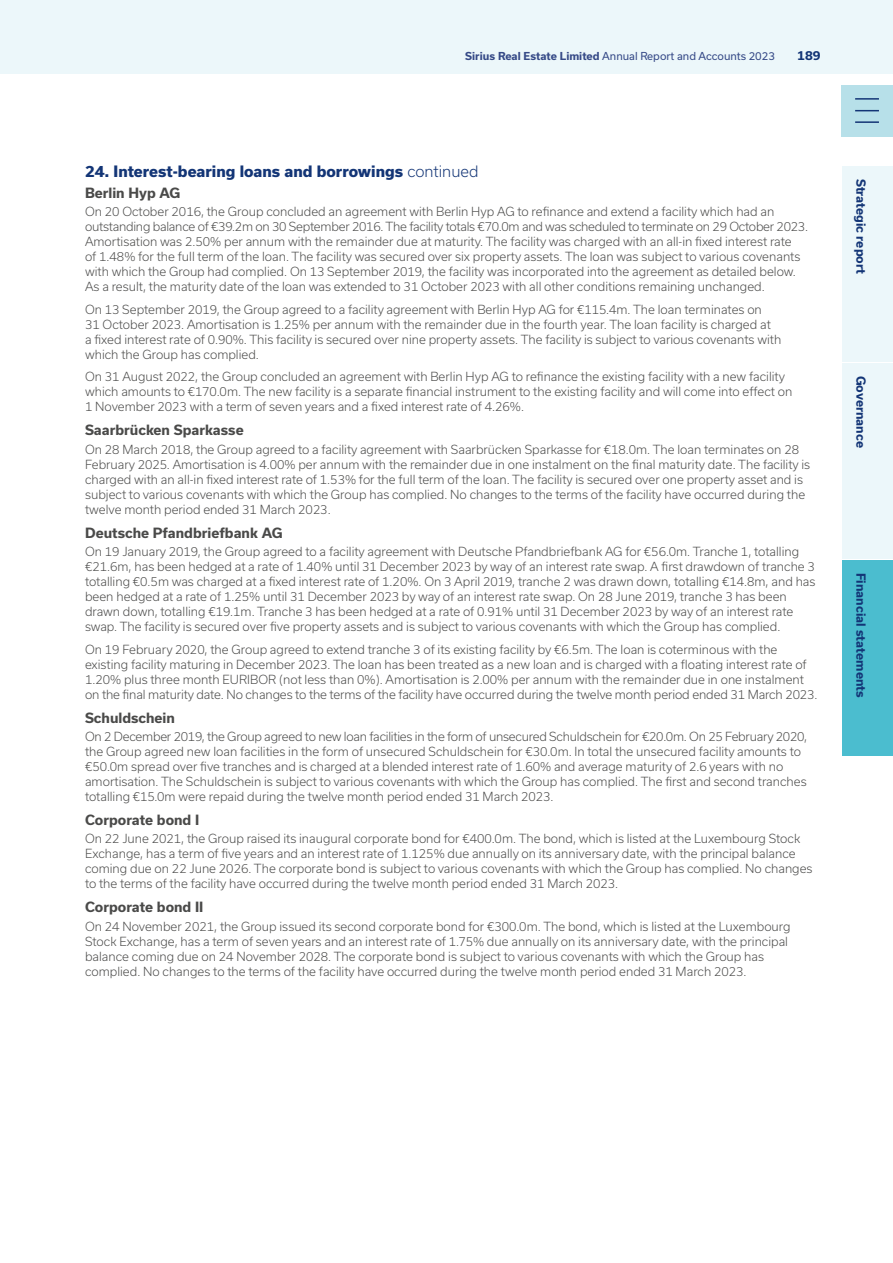
<style>
.page{position:relative;width:893px;height:1263px;background:#fff}
.page>*{position:absolute;margin:0;border:0;box-sizing:border-box;transform-origin:0 0}
.t1{font:800 15px "Usual";color:#133576}
.t2{font:700 13.5px "Usual";color:#4a4a49}
.t3{font:300 12px/15px "Usual";color:#4a4a49}
.t4{font:700 12px "Usual";color:#133576}
.t5{font:10.5px "Usual";color:#364a87}
.s1{font-weight:700}
.s2{font-weight:300}
</style>
<div class="page">
<div style="left:0;top:0;width:893px;height:74px;background:#ecf7fa"></div>
<div style="left:842px;top:166px;width:51px;height:195px;background:#ecf7fa"></div>
<div style="left:842px;top:363px;width:51px;height:195px;background:#ecf7fa"></div>
<div style="left:842px;top:560px;width:51px;height:196px;background:#4bbdcf"></div>
<div style="left:842px;top:85px;width:51px;height:51px;background:#b7e0e9"></div>
<hr style="left:855px;top:98px;width:24px;height:2px;background:#133576">
<svg style="left:855px;top:110px;width:24px;height:1px"></svg>
<hr style="left:855px;top:121px;width:24px;height:2px;background:#133576">
<p class="t5" style="left:465px;top:50px;width:311px"><span class="s1">Sirius Real Estate Limited</span> Annual Report and Accounts 2023</p>
<p class="t4" style="left:797px;top:48px;width:25px">189</p>
<p class="t1" style="left:85px;top:163px;width:395px">24. Interest-bearing loans and borrowings <span class="s2">continued</span></p>
<p class="t2" style="left:85px;top:185px;width:97px">Berlin Hyp AG</p>
<p class="t3" style="left:85px;top:204px;width:725px">On 20 October 2016, the Group concluded an agreement with Berlin Hyp AG to refinance and extend a facility which had an outstanding balance of €39.2m on 30 September 2016. The facility totals €70.0m and was scheduled to terminate on 29 October 2023.<br>Amortisation was 2.50% per annum with the remainder due at maturity. The facility was charged with an all-in fixed interest rate<br>of 1.48% for the full term of the loan. The facility was secured over six property assets. The loan was subject to various covenants with which the Group had complied. On 13 September 2019, the facility was incorporated into the agreement as detailed below.<br>As a result, the maturity date of the loan was extended to 31 October 2023 with all other conditions remaining unchanged.</p>
<p class="t3" style="left:85px;top:302px;width:698px">On 13 September 2019, the Group agreed to a facility agreement with Berlin Hyp AG for €115.4m. The loan terminates on<br>31 October 2023. Amortisation is 1.25% per annum with the remainder due in the fourth year. The loan facility is charged at<br>a fixed interest rate of 0.90%. This facility is secured over nine property assets. The facility is subject to various covenants with which the Group has complied.</p>
<p class="t3" style="left:85px;top:369px;width:709px">On 31 August 2022, the Group concluded an agreement with Berlin Hyp AG to refinance the existing facility with a new facility which amounts to €170.0m. The new facility is a separate financial instrument to the existing facility and will come into effect on<br>1 November 2023 with a term of seven years and a fixed interest rate of 4.26%.</p>
<p class="t2" style="left:85px;top:423px;width:160px">Saarbrücken Sparkasse</p>
<p class="t3" style="left:85px;top:442px;width:727px">On 28 March 2018, the Group agreed to a facility agreement with Saarbrücken Sparkasse for €18.0m. The loan terminates on 28<br>February 2025. Amortisation is 4.00% per annum with the remainder due in one instalment on the final maturity date. The facility is charged with an all-in fixed interest rate of 1.53% for the full term of the loan. The facility is secured over one property asset and is subject to various covenants with which the Group has complied. No changes to the terms of the facility have occurred during the twelve month period ended 31 March 2023.</p>
<p class="t2" style="left:85px;top:525px;width:199px">Deutsche Pfandbriefbank AG</p>
<p class="t3" style="left:85px;top:544px;width:732px">On 19 January 2019, the Group agreed to a facility agreement with Deutsche Pfandbriefbank AG for €56.0m. Tranche 1, totalling €21.6m, has been hedged at a rate of 1.40% until 31 December 2023 by way of an interest rate swap. A first drawdown of tranche 3 totalling €0.5m was charged at a fixed interest rate of 1.20%. On 3 April 2019, tranche 2 was drawn down, totalling €14.8m, and has been hedged at a rate of 1.25% until 31 December 2023 by way of an interest rate swap. On 28 June 2019, tranche 3 has been drawn down, totalling €19.1m. Tranche 3 has been hedged at a rate of 0.91% until 31 December 2023 by way of an interest rate swap. The facility is secured over five property assets and is subject to various covenants with which the Group has complied.</p>
<p class="t3" style="left:85px;top:642px;width:734px">On 19 February 2020, the Group agreed to extend tranche 3 of its existing facility by €6.5m. The loan is coterminous with the existing facility maturing in December 2023. The loan has been treated as a new loan and is charged with a floating interest rate of 1.20% plus three month EURIBOR (not less than 0%). Amortisation is 2.00% per annum with the remainder due in one instalment on the final maturity date. No changes to the terms of the facility have occurred during the twelve month period ended 31 March 2023.</p>
<p class="t2" style="left:85px;top:710px;width:91px">Schuldschein</p>
<p class="t3" style="left:85px;top:729px;width:724px">On 2 December 2019, the Group agreed to new loan facilities in the form of unsecured Schuldschein for €20.0m. On 25 February 2020, the Group agreed new loan facilities in the form of unsecured Schuldschein for €30.0m. In total the unsecured facility amounts to €50.0m spread over five tranches and is charged at a blended interest rate of 1.60% and average maturity of 2.6 years with no amortisation. The Schuldschein is subject to various covenants with which the Group has complied. The first and second tranches totalling €15.0m were repaid during the twelve month period ended 31 March 2023.</p>
<p class="t2" style="left:85px;top:812px;width:116px">Corporate bond I</p>
<p class="t3" style="left:85px;top:831px;width:729px">On 22 June 2021, the Group raised its inaugural corporate bond for €400.0m. The bond, which is listed at the Luxembourg Stock Exchange, has a term of five years and an interest rate of 1.125% due annually on its anniversary date, with the principal balance coming due on 22 June 2026. The corporate bond is subject to various covenants with which the Group has complied. No changes to the terms of the facility have occurred during the twelve month period ended 31 March 2023.</p>
<p class="t2" style="left:85px;top:900px;width:120px">Corporate bond II</p>
<p class="t3" style="left:85px;top:919px;width:707px">On 24 November 2021, the Group issued its second corporate bond for €300.0m. The bond, which is listed at the Luxembourg Stock Exchange, has a term of seven years and an interest rate of 1.75% due annually on its anniversary date, with the principal balance coming due on 24 November 2028. The corporate bond is subject to various covenants with which the Group has complied. No changes to the terms of the facility have occurred during the twelve month period ended 31 March 2023.</p>
<p class="t4" style="left:868px;top:179px;width:97px;rotate:90deg">Strategic report</p>
<p class="t4" style="left:868px;top:376px;width:73px;rotate:90deg">Governance</p>
<p class="t4" style="left:868px;top:573px;width:126px;rotate:90deg">Financial statements</p>
</div>
